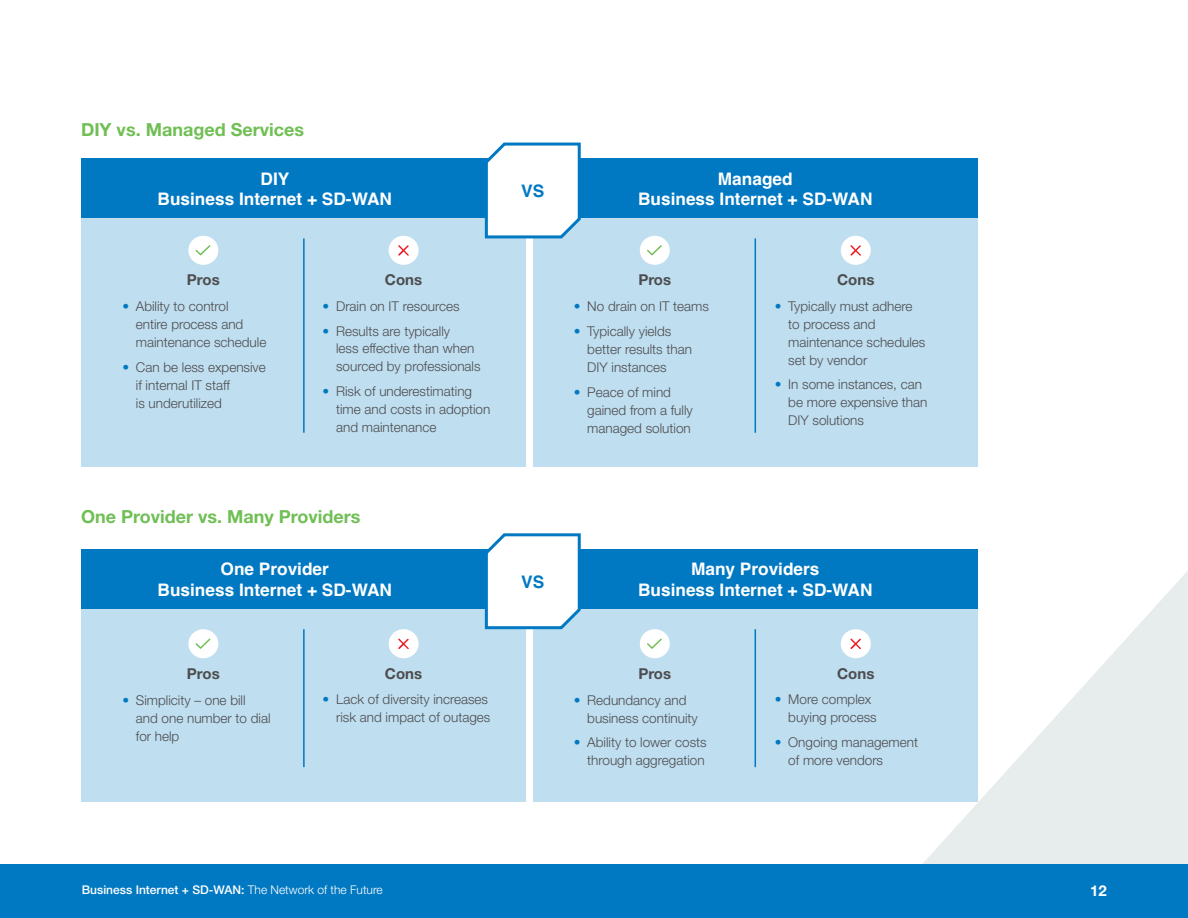
<style>
.page{position:relative;width:1188px;height:918px;background:#fff}
.page>*{position:absolute;margin:0;border:0;box-sizing:border-box;transform-origin:0 0}
.t1{font:700 18px "Helvetica Neue LT Std";color:#70bf54}
.t2{font:700 17.25px/20.7px "Helvetica";color:#fff;text-align:center}
.t3{font:700 17.25px "Helvetica";color:#0079c2}
.t4{font:700 15px "Helvetica Neue LT Std";color:#4d4d4f}
.t5{font:700 15px "Helvetica Neue LT Std";color:#fff}
.t6{font:300 13.5px/18px "Helvetica Neue LT Std";color:#4d4d4f}
.t7{font:500 12px "Helvetica Neue LT Std";color:#fff}
.s1{color:#0079c2}
.s2{font-weight:300}
</style>
<div class="page">
<div style="left:0;top:864px;width:1188px;height:54px;background:#0079c2"></div>
<svg style="left:922px;top:549px;width:266px;height:315px;fill:#e7ecec"></svg>
<div style="left:533px;top:190px;width:445px;height:277px;background:#bfdef0"></div>
<div style="left:533px;top:581px;width:445px;height:221px;background:#bfdef0"></div>
<div style="left:81px;top:190px;width:445px;height:277px;background:#bfdef0"></div>
<div style="left:81px;top:581px;width:445px;height:221px;background:#bfdef0"></div>
<div style="left:533px;top:159px;width:445px;height:59px;background:#0079c2"></div>
<div style="left:533px;top:550px;width:445px;height:59px;background:#0079c2"></div>
<div style="left:82px;top:159px;width:444px;height:59px;background:#0079c2"></div>
<div style="left:82px;top:550px;width:444px;height:59px;background:#0079c2"></div>
<div style="left:188px;top:236px;width:30px;height:29px;background:#fff;border-radius:50%"></div>
<svg style="left:196px;top:245px;width:14px;height:10px"></svg>
<div style="left:188px;top:629px;width:30px;height:29px;background:#fff;border-radius:50%"></div>
<svg style="left:196px;top:639px;width:14px;height:10px"></svg>
<div style="left:389px;top:236px;width:30px;height:29px;background:#fff;border-radius:50%"></div>
<svg style="left:398px;top:245px;width:11px;height:11px"></svg>
<div style="left:389px;top:629px;width:30px;height:29px;background:#fff;border-radius:50%"></div>
<svg style="left:398px;top:639px;width:11px;height:10px"></svg>
<hr style="left:303px;top:238px;width:2px;height:195px;background:#0079c2">
<hr style="left:303px;top:629px;width:2px;height:138px;background:#0079c2">
<div style="left:640px;top:236px;width:30px;height:29px;background:#fff;border-radius:50%"></div>
<svg style="left:647px;top:245px;width:15px;height:10px"></svg>
<div style="left:640px;top:629px;width:30px;height:29px;background:#fff;border-radius:50%"></div>
<svg style="left:647px;top:639px;width:15px;height:10px"></svg>
<div style="left:841px;top:236px;width:30px;height:29px;background:#fff;border-radius:50%"></div>
<svg style="left:850px;top:245px;width:11px;height:11px"></svg>
<div style="left:841px;top:629px;width:30px;height:29px;background:#fff;border-radius:50%"></div>
<svg style="left:850px;top:639px;width:11px;height:10px"></svg>
<hr style="left:755px;top:238px;width:1px;height:195px;background:#0079c2">
<hr style="left:755px;top:629px;width:1px;height:138px;background:#0079c2">
<svg style="left:483px;top:142px;width:99px;height:97px"></svg>
<svg style="left:483px;top:533px;width:99px;height:97px"></svg>
<h1 class="t1" style="left:81px;top:118px;width:225px">DIY vs. Managed Services</h1>
<p class="t2" style="left:158px;top:170px;width:236px">DIY<br>Business Internet + SD-WAN</p>
<p class="t3" style="left:521px;top:180px;width:25px">VS</p>
<p class="t2" style="left:638px;top:170px;width:236px">Managed<br>Business Internet + SD-WAN</p>
<p class="t4" style="left:187px;top:271px;width:34px">Pros</p>
<p class="t4" style="left:385px;top:271px;width:39px">Cons</p>
<p class="t4" style="left:638px;top:271px;width:34px">Pros</p>
<p class="t4" style="left:837px;top:271px;width:39px">Cons</p>
<p class="t6" style="left:136px;top:297px;width:132px;text-indent:-14px"><span class="s1">•</span> Ability to control<br>entire process and maintenance schedule</p>
<p class="t6" style="left:136px;top:358px;width:132px;text-indent:-14px"><span class="s1">•</span> Can be less expensive if internal IT staff<br>is underutilized</p>
<p class="t6" style="left:323px;top:297px;width:139px"><span class="s1">•</span> Drain on IT resources</p>
<p class="t6" style="left:336px;top:321px;width:146px;text-indent:-14px"><span class="s1">•</span> Results are typically<br>less effective than when sourced by professionals</p>
<p class="t6" style="left:336px;top:382px;width:156px;text-indent:-14px"><span class="s1">•</span> Risk of underestimating time and costs in adoption and maintenance</p>
<p class="t6" style="left:574px;top:297px;width:137px"><span class="s1">•</span> No drain on IT teams</p>
<p class="t6" style="left:587px;top:322px;width:106px;text-indent:-14px"><span class="s1">•</span> Typically yields better results than<br>DIY instances</p>
<p class="t6" style="left:587px;top:383px;width:107px;text-indent:-14px"><span class="s1">•</span> Peace of mind gained from a fully managed solution</p>
<p class="t6" style="left:788px;top:297px;width:139px;text-indent:-14px"><span class="s1">•</span> Typically must adhere to process and maintenance schedules set by vendor</p>
<p class="t6" style="left:788px;top:375px;width:141px;text-indent:-14px"><span class="s1">•</span> In some instances, can be more expensive than<br>DIY solutions</p>
<h1 class="t1" style="left:81px;top:506px;width:281px">One Provider vs. Many Providers</h1>
<p class="t2" style="left:158px;top:561px;width:236px">One Provider<br>Business Internet + SD-WAN</p>
<p class="t3" style="left:521px;top:571px;width:25px">VS</p>
<p class="t2" style="left:638px;top:561px;width:236px">Many Providers<br>Business Internet + SD-WAN</p>
<p class="t4" style="left:187px;top:664px;width:34px">Pros</p>
<p class="t4" style="left:385px;top:664px;width:39px">Cons</p>
<p class="t4" style="left:638px;top:664px;width:34px">Pros</p>
<p class="t4" style="left:837px;top:664px;width:39px">Cons</p>
<p class="t6" style="left:136px;top:691px;width:136px;text-indent:-14px"><span class="s1">•</span> Simplicity – one bill and one number to dial for help</p>
<p class="t6" style="left:323px;top:690px;width:169px;text-align:right"><span class="s1">•</span> Lack of diversity increases risk and impact of outages</p>
<p class="t6" style="left:587px;top:691px;width:112px;text-indent:-14px"><span class="s1">•</span> Redundancy and business continuity</p>
<p class="t6" style="left:574px;top:733px;width:135px;text-align:right"><span class="s1">•</span> Ability to lower costs through aggregation</p>
<p class="t6" style="left:788px;top:690px;width:90px;text-indent:-14px"><span class="s1">•</span> More complex buying process</p>
<p class="t6" style="left:788px;top:733px;width:131px;text-indent:-14px"><span class="s1">•</span> Ongoing management of more vendors</p>
<p class="t7" style="left:82px;top:883px;width:302px">Business Internet + SD-WAN: <span class="s2">The Network of the Future</span></p>
<p class="t5" style="left:1090px;top:882px;width:18px">12</p>
</div>
